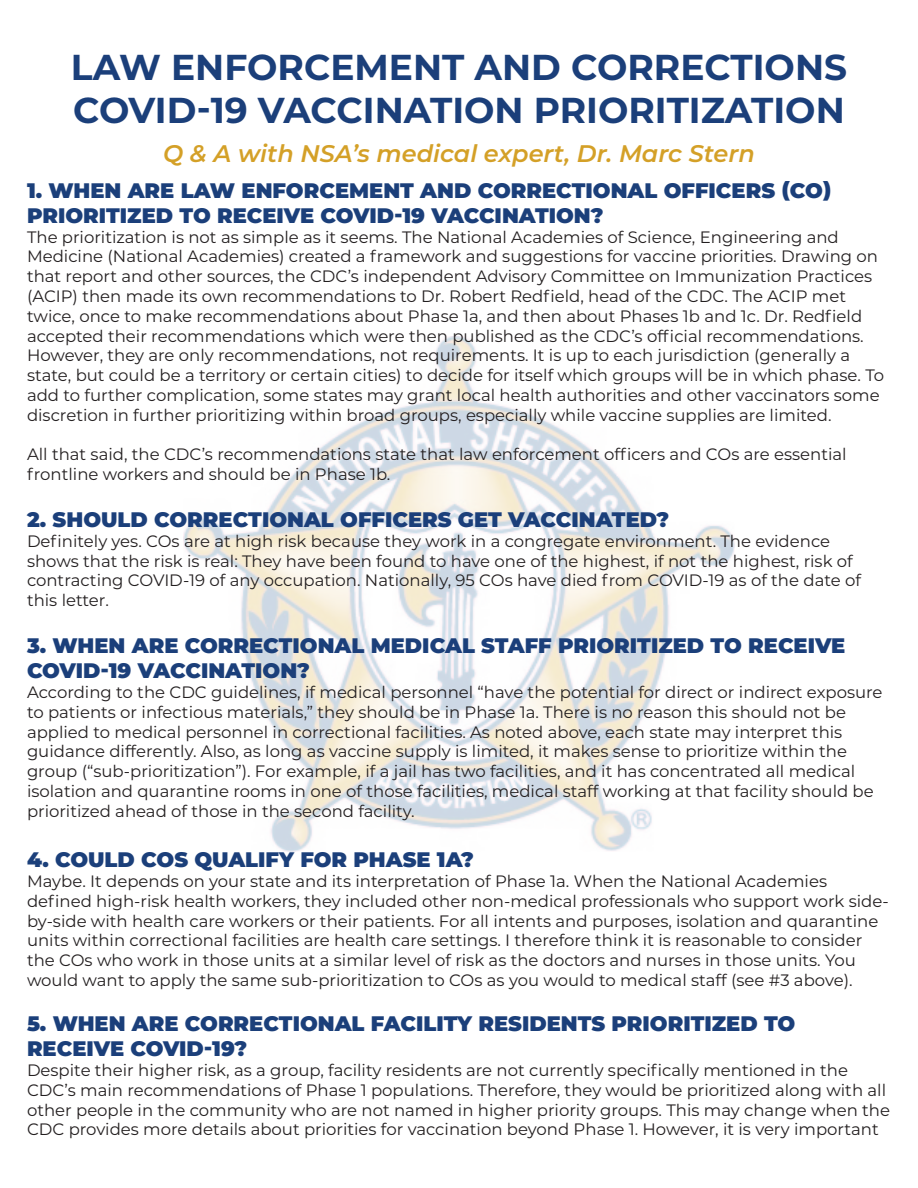
<style>
.page{position:relative;width:918px;height:1188px;background:#fff}
.page>*{position:absolute;margin:0;border:0;box-sizing:border-box;transform-origin:0 0}
.t1{font:700 36px/43.2px "Montserrat";color:#1b3f7a}
.t2{font:italic 600 24px "Montserrat";color:#d4a027}
.t3{font:900 21px/25.2px "Montserrat";color:#1b3f7a}
.t4{font:16.5px/19.8px "Montserrat";color:#231f20}
</style>
<div class="page">
<img style="left:184px;top:336px;width:550px;height:516px">
<p class="t1" style="left:71px;top:44px;width:778px">LAW ENFORCEMENT AND CORRECTIONS<br>COVID-19 VACCINATION PRIORITIZATION</p>
<p class="t2" style="left:163px;top:136px;width:593px">Q &amp; A with NSA’s medical expert, Dr. Marc Stern</p>
<p class="t3" style="left:27px;top:176px;width:806px">1. WHEN ARE LAW ENFORCEMENT AND CORRECTIONAL OFFICERS (CO)<br>PRIORITIZED TO RECEIVE COVID-19 VACCINATION?</p>
<p class="t4" style="left:27px;top:226px;width:859px">The prioritization is not as simple as it seems. The National Academies of Science, Engineering and Medicine (National Academies) created a framework and suggestions for vaccine priorities. Drawing on that report and other sources, the CDC’s independent Advisory Committee on Immunization Practices (ACIP) then made its own recommendations to Dr. Robert Redfield, head of the CDC. The ACIP met twice, once to make recommendations about Phase 1a, and then about Phases 1b and 1c. Dr. Redfield accepted their recommendations which were then published as the CDC’s official recommendations.<br>However, they are only recommendations, not requirements. It is up to each jurisdiction (generally a state, but could be a territory or certain cities) to decide for itself which groups will be in which phase. To add to further complication, some states may grant local health authorities and other vaccinators some discretion in further prioritizing within broad groups, especially while vaccine supplies are limited.</p>
<p class="t4" style="left:27px;top:444px;width:821px">All that said, the CDC’s recommendations state that law enforcement officers and COs are essential frontline workers and should be in Phase 1b.</p>
<p class="t3" style="left:27px;top:506px;width:644px">2. SHOULD CORRECTIONAL OFFICERS GET VACCINATED?</p>
<p class="t4" style="left:27px;top:531px;width:836px">Definitely yes. COs are at high risk because they work in a congregate environment. The evidence shows that the risk is real: They have been found to have one of the highest, if not the highest, risk of contracting COVID-19 of any occupation. Nationally, 95 COs have died from COVID-19 as of the date of this letter.</p>
<p class="t3" style="left:27px;top:632px;width:820px">3. WHEN ARE CORRECTIONAL MEDICAL STAFF PRIORITIZED TO RECEIVE<br>COVID-19 VACCINATION?</p>
<p class="t4" style="left:27px;top:682px;width:857px">According to the CDC guidelines, if medical personnel “have the potential for direct or indirect exposure to patients or infectious materials,” they should be in Phase 1a. There is no reason this should not be applied to medical personnel in correctional facilities. As noted above, each state may interpret this guidance differently. Also, as long as vaccine supply is limited, it makes sense to prioritize within the group (“sub-prioritization”). For example, if a jail has two facilities, and it has concentrated all medical isolation and quarantine rooms in one of those facilities, medical staff working at that facility should be prioritized ahead of those in the second facility.</p>
<p class="t3" style="left:27px;top:846px;width:448px">4. COULD COS QUALIFY FOR PHASE 1A?</p>
<p class="t4" style="left:27px;top:871px;width:863px">Maybe. It depends on your state and its interpretation of Phase 1a. When the National Academies defined high-risk health workers, they included other non-medical professionals who support work side&shy;by-side with health care workers or their patients. For all intents and purposes, isolation and quarantine units within correctional facilities are health care settings. I therefore think it is reasonable to consider the COs who work in those units at a similar level of risk as the doctors and nurses in those units. You would want to apply the same sub-prioritization to COs as you would to medical staff (see #3 above).</p>
<p class="t3" style="left:27px;top:1010px;width:770px">5. WHEN ARE CORRECTIONAL FACILITY RESIDENTS PRIORITIZED TO<br>RECEIVE COVID-19?</p>
<p class="t4" style="left:27px;top:1060px;width:865px">Despite their higher risk, as a group, facility residents are not currently specifically mentioned in the CDC’s main recommendations of Phase 1 populations. Therefore, they would be prioritized along with all other people in the community who are not named in higher priority groups. This may change when the CDC provides more details about priorities for vaccination beyond Phase 1. However, it is very important</p>
</div>
